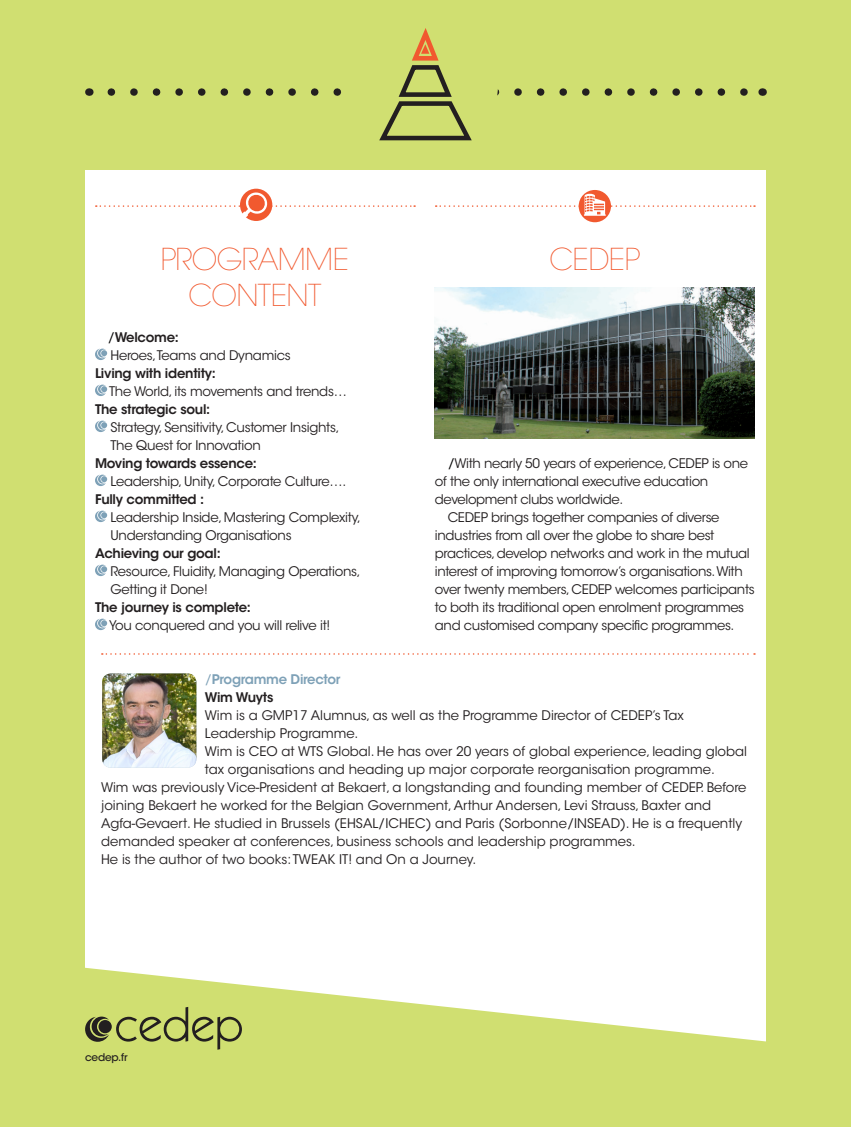
<style>
.page{position:relative;width:851px;height:1127px;background:#fff}
.page>*{position:absolute;margin:0;border:0;box-sizing:border-box;transform-origin:0 0}
.t1{font:200 30px/36px "ITC Avant Garde Std";letter-spacing:-.02em;color:#f1592f;text-align:center}
.t2{font:13.2px/18px "ITC Avant Garde Std";letter-spacing:-.02em;color:#231f20}
.t3{font:13.2px "ITC Avant Garde Std";color:#231f20}
.t4{font:600 13.2px "ITC Avant Garde Std";letter-spacing:-.02em;color:#231f20}
.t5{font:600 13.2px/18px "ITC Avant Garde Std";letter-spacing:-.02em;color:#7ea1b7}
.t6{font:500 10.5px "ITC Avant Garde Std";letter-spacing:-.02em;color:#231f20}
.s1{color:#000001}
.s2{font-weight:600}
.s3{font-weight:400}
.s4{color:#231f20}
</style>
<div class="page">
<div style="left:0;top:0;width:850px;height:1127px;background:#d0df71"></div>
<div style="left:85px;top:170px;width:680px;height:872px;background:#fff"></div>
<svg style="left:85px;top:958px;width:681px;height:84px"></svg>
<svg style="left:116px;top:1007px;width:126px;height:43px"></svg>
<svg style="left:98px;top:1020px;width:14px;height:13px"></svg>
<svg style="left:85px;top:1016px;width:24px;height:26px"></svg>
<svg style="left:95px;top:349px;width:12px;height:11px"></svg>
<svg style="left:95px;top:385px;width:12px;height:11px"></svg>
<svg style="left:95px;top:421px;width:12px;height:11px"></svg>
<svg style="left:95px;top:475px;width:12px;height:11px"></svg>
<svg style="left:95px;top:511px;width:12px;height:11px"></svg>
<svg style="left:95px;top:565px;width:12px;height:11px"></svg>
<svg style="left:95px;top:619px;width:12px;height:11px"></svg>
<img style="left:102px;top:673px;width:94px;height:95px">
<svg style="left:102px;top:653px;width:652px;height:2px"></svg>
<div style="left:578px;top:190px;width:33px;height:32px;background:#f1592f;border-radius:50%"></div>
<svg style="left:435px;top:194px;width:319px;height:22px"></svg>
<svg style="left:111px;top:28px;width:637px;height:113px"></svg>
<img style="left:435px;top:288px;width:319px;height:151px">
<div style="left:240px;top:189px;width:32px;height:32px;background:#f1592f;border-radius:50%"></div>
<svg style="left:96px;top:191px;width:319px;height:30px"></svg>
<h1 class="t1" style="left:161px;top:242px;width:190px">PROGRAMME<br>CONTENT</h1>
<p class="t2" style="left:108px;top:328px;width:184px"><span class="s1">/</span><span class="s2">Welcome:<br></span>Heroes,Teams and Dynamics</p>
<p class="t4" style="left:95px;top:365px;width:122px">Living with identity:</p>
<p class="t2" style="left:109px;top:382px;width:239px">The World, its movements and trends…</p>
<p class="t4" style="left:95px;top:401px;width:117px">The strategic soul:</p>
<p class="t2" style="left:110px;top:418px;width:230px">Strategy, Sensitivity, Customer Insights,<br>The Quest for Innovation</p>
<p class="t4" style="left:95px;top:455px;width:163px">Moving towards essence:</p>
<p class="t2" style="left:110px;top:472px;width:237px">Leadership, Unity, Corporate Culture….</p>
<p class="t4" style="left:95px;top:491px;width:111px">Fully committed :</p>
<p class="t2" style="left:110px;top:508px;width:252px">Leadership Inside, Mastering Complexity,<br>Understanding Organisations</p>
<p class="t4" style="left:95px;top:545px;width:127px">Achieving our goal:</p>
<p class="t2" style="left:110px;top:562px;width:252px">Resource, Fluidity, Managing Operations,<br>Getting it Done!</p>
<p class="t4" style="left:95px;top:599px;width:157px">The journey is complete:</p>
<p class="t2" style="left:109px;top:616px;width:223px">You conquered and you will relive it!</p>
<h1 class="t1" style="left:549px;top:242px;width:92px">CEDEP</h1>
<p class="t2" style="left:447px;top:454px;width:302px"><span class="s1">/</span>With nearly 50 years of experience, CEDEP is one</p>
<p class="t2" style="left:435px;top:472px;width:275px">of the only international executive education</p>
<p class="t2" style="left:435px;top:490px;width:190px">development clubs worldwide.</p>
<p class="t2" style="left:447px;top:508px;width:273px">CEDEP brings together companies of diverse</p>
<p class="t2" style="left:435px;top:526px;width:281px">industries from all over the globe to share best</p>
<p class="t2" style="left:435px;top:544px;width:316px">practices, develop networks and work in the mutual</p>
<p class="t2" style="left:435px;top:562px;width:309px">interest of improving tomorrow’s organisations. With</p>
<p class="t2" style="left:435px;top:580px;width:321px">over twenty members, CEDEP welcomes participants</p>
<p class="t2" style="left:435px;top:598px;width:311px">to both its traditional open enrolment programmes</p>
<p class="t2" style="left:435px;top:616px;width:301px">and customised company specific programmes.</p>
<p class="t5" style="left:205px;top:670px;width:137px"><span class="s3">/</span>Programme Director<br><span class="s4">Wim Wuyts</span></p>
<p class="t3" style="left:205px;top:707px;width:480px">Wim is a GMP17 Alumnus, as well as the Programme Director of CEDEP’s Tax</p>
<p class="t3" style="left:205px;top:725px;width:155px">Leadership Programme.</p>
<p class="t3" style="left:205px;top:743px;width:543px">Wim is CEO at WTS Global. He has over 20 years of global experience, leading global</p>
<p class="t3" style="left:205px;top:761px;width:511px">tax organisations and heading up major corporate reorganisation programme.</p>
<p class="t3" style="left:101px;top:779px;width:647px">Wim was previously Vice-President at Bekaert, a longstanding and founding member of CEDEP. Before</p>
<p class="t3" style="left:101px;top:797px;width:611px">joining Bekaert he worked for the Belgian Government, Arthur Andersen, Levi Strauss, Baxter and</p>
<p class="t3" style="left:101px;top:815px;width:642px">Agfa-Gevaert. He studied in Brussels (EHSAL/ICHEC) and Paris (Sorbonne/INSEAD). He is a frequently</p>
<p class="t3" style="left:101px;top:833px;width:536px">demanded speaker at conferences, business schools and leadership programmes.</p>
<p class="t3" style="left:101px;top:851px;width:376px">He is the author of two books: TWEAK IT! and On a Journey.</p>
<p class="t6" style="left:85px;top:1050px;width:44px">cedep.fr</p>
</div>
